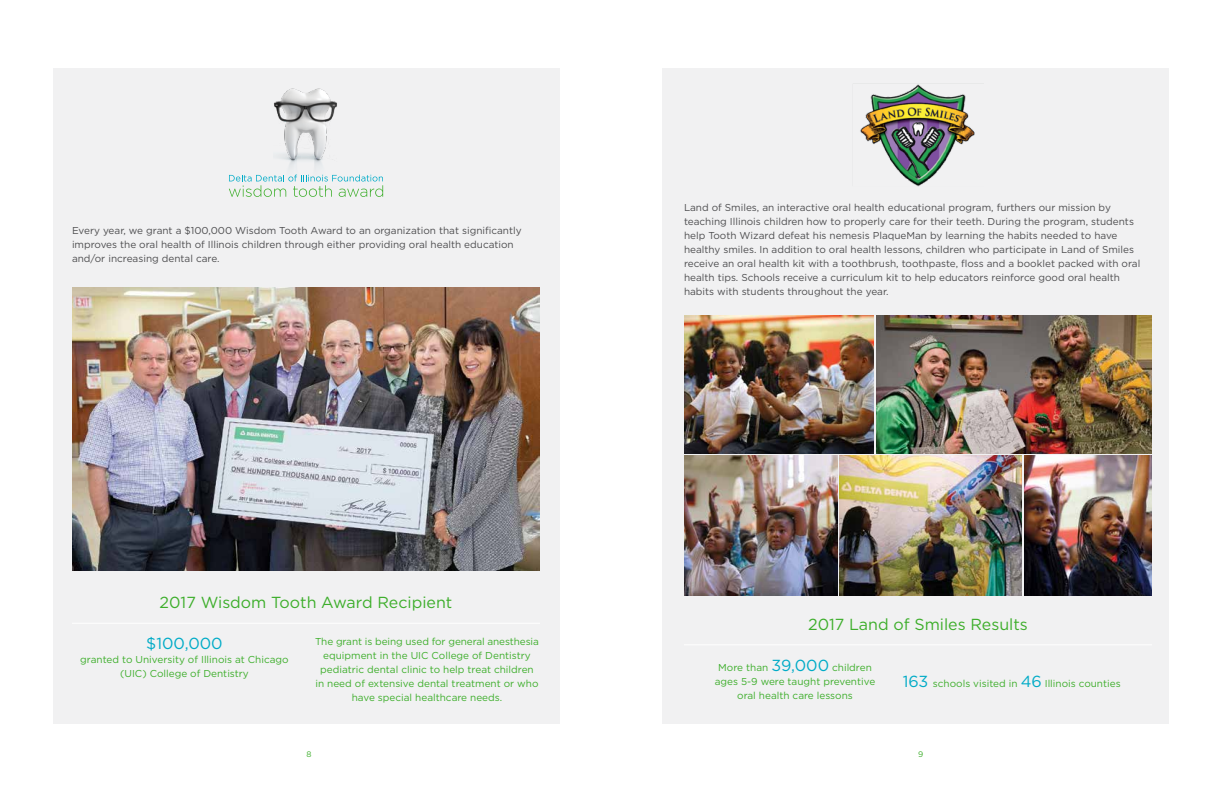
<style>
.page{position:relative;width:1224px;height:792px;background:#fff}
.page>*{position:absolute;margin:0;border:0;box-sizing:border-box;transform-origin:0 0}
.t1{font:16px "Gotham";color:#3dae2b}
.t2{font:16px "Gotham";color:#00abc7}
.t3{font:10px/14px "Gotham";color:#4d4d4f}
.t4{font:10px/14px "Gotham";color:#3dae2b;text-align:center}
.t5{font:8px "Gotham";color:#3dae2b}
.s1{font-size:16px;color:#00abc7}
</style>
<div class="page">
<div style="left:663px;top:68px;width:506px;height:656px;background:#f1f1f2"></div>
<hr style="left:684px;top:644px;width:468px;height:1px;background:#fff">
<img style="left:860px;top:84px;width:115px;height:103px">
<img style="left:684px;top:316px;width:190px;height:137px">
<img style="left:1024px;top:456px;width:128px;height:139px">
<img style="left:684px;top:456px;width:153px;height:139px">
<img style="left:840px;top:456px;width:182px;height:139px">
<img style="left:877px;top:316px;width:275px;height:137px">
<div style="left:53px;top:68px;width:506px;height:656px;background:#f1f1f2"></div>
<hr style="left:72px;top:623px;width:468px;height:1px;background:#fff">
<svg style="left:229px;top:175px;width:154px;height:22px"></svg>
<img style="left:72px;top:287px;width:468px;height:284px">
<img style="left:274px;top:88px;width:64px;height:101px">
<p class="t3" style="left:72px;top:224px;width:451px">Every year, we grant a $100,000 Wisdom Tooth Award to an organization that significantly improves the oral health of Illinois children through either providing oral health education and/or increasing dental care.</p>
<h1 class="t1" style="left:160px;top:592px;width:294px">2017 Wisdom Tooth Award Recipient</h1>
<h1 class="t2" style="left:146px;top:634px;width:78px">$100,000</h1>
<p class="t4" style="left:80px;top:653px;width:210px">granted to University of Illinois at Chicago (UIC) College of Dentistry</p>
<p class="t4" style="left:315px;top:634px;width:225px">The grant is being used for general anesthesia equipment in the UIC College of Dentistry pediatric dental clinic to help treat children in need of extensive dental treatment or who have special healthcare needs.</p>
<p class="t3" style="left:684px;top:201px;width:458px">Land of Smiles, an interactive oral health educational program, furthers our mission by teaching Illinois children how to properly care for their teeth. During the program, students help Tooth Wizard defeat his nemesis PlaqueMan by learning the habits needed to have healthy smiles. In addition to oral health lessons, children who participate in Land of Smiles receive an oral health kit with a toothbrush, toothpaste, floss and a booklet packed with oral health tips. Schools receive a curriculum kit to help educators reinforce good oral health habits with students throughout the year.</p>
<h1 class="t1" style="left:808px;top:614px;width:221px">2017 Land of Smiles Results</h1>
<p class="t4" style="left:715px;top:660px;width:162px">More than <span class="s1">39,000</span> children ages 5-9 were taught preventive oral health care lessons</p>
<p class="t4" style="left:903px;top:676px;width:219px"><span class="s1">163</span> schools visited in <span class="s1">46</span> Illinois counties</p>
<p class="t5" style="left:306px;top:749px;width:7px">8</p>
<p class="t5" style="left:918px;top:749px;width:7px">9</p>
</div>
